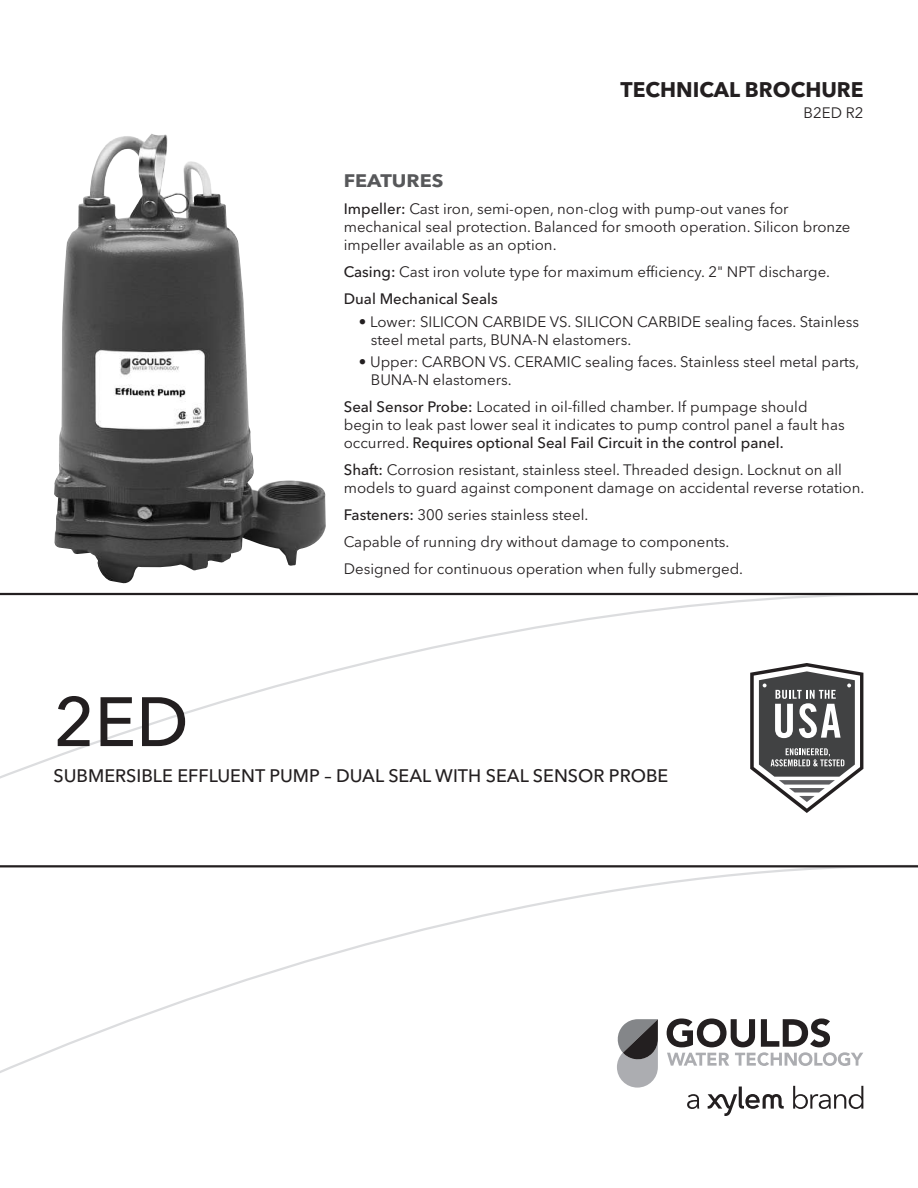
<style>
.page{position:relative;width:918px;height:1188px;background:#fff}
.page>*{position:absolute;margin:0;border:0;box-sizing:border-box;transform-origin:0 0}
.t1{font:500 69px "Avenir Next LT Pro";color:#231f20}
.t2{font:700 21px "Avenir Next LT Pro";color:#231f20}
.t3{font:500 18px "Avenir Next LT Pro";color:#231f20}
.t4{font:700 18px "Avenir Next LT Pro";color:#57585a;scale:1.1 1}
.t5{font:15px/18px "Avenir Next LT Pro";color:#231f20}
.s1{font-weight:500}
</style>
<div class="page">
<img style="left:54px;top:134px;width:272px;height:450px">
<svg style="left:0;top:592px;width:918px;height:481px"></svg>
<hr style="left:0;top:593px;width:918px;height:2px;background:#231f20">
<hr style="left:0;top:865px;width:918px;height:2px;background:#231f20">
<svg style="left:687px;top:1094px;width:12px;height:15px"></svg>
<svg style="left:793px;top:1086px;width:70px;height:23px"></svg>
<svg style="left:708px;top:1087px;width:76px;height:29px"></svg>
<svg style="left:667px;top:1018px;width:196px;height:48px"></svg>
<svg style="left:617px;top:1019px;width:41px;height:69px;background:#8c8c8e"></svg>
<svg style="left:750px;top:663px;width:113px;height:150px"></svg>
<h2 class="t2" style="left:621px;top:77px;width:244px">TECHNICAL BROCHURE</h2>
<p class="t5" style="left:804px;top:104px;width:61px">B2ED R2</p>
<p class="t4" style="left:344px;top:170px;width:92px">FEATURES</p>
<p class="t5" style="left:344px;top:200px;width:508px"><span class="s1">Impeller:</span> Cast iron, semi-open, non-clog with pump-out vanes for mechanical seal protection. Balanced for smooth operation. Silicon bronze impeller available as an option.</p>
<p class="t5" style="left:344px;top:258px;width:488px;line-height:27px"><span class="s1">Casing:</span> Cast iron volute type for maximum efficiency. 2" NPT discharge.<br><span class="s1">Dual Mechanical Seals</span></p>
<p class="t5" style="left:371px;top:312px;width:490px;text-indent:-12px">• Lower: SILICON CARBIDE VS. SILICON CARBIDE sealing faces. Stainless steel metal parts, BUNA-N elastomers.</p>
<p class="t5" style="left:371px;top:353px;width:490px;text-indent:-12px">• Upper: CARBON VS. CERAMIC sealing faces. Stainless steel metal parts,<br>BUNA-N elastomers.</p>
<p class="t5" style="left:344px;top:398px;width:502px"><span class="s1">Seal Sensor Probe:</span> Located in oil-filled chamber. If pumpage should begin to leak past lower seal it indicates to pump control panel a fault has occurred. <span class="s1">Requires optional Seal Fail Circuit in the control panel.</span></p>
<p class="t5" style="left:344px;top:461px;width:522px"><span class="s1">Shaft:</span> Corrosion resistant, stainless steel. Threaded design. Locknut on all models to guard against component damage on accidental reverse rotation.</p>
<p class="t5" style="left:344px;top:501px;width:401px;line-height:27px"><span class="s1">Fasteners:</span> 300 series stainless steel.<br>Capable of running dry without damage to components.<br>Designed for continuous operation when fully submerged.</p>
<h1 class="t1" style="left:54px;top:680px;width:137px">2ED</h1>
<p class="t3" style="left:54px;top:765px;width:616px">SUBMERSIBLE EFFLUENT PUMP – DUAL SEAL WITH SEAL SENSOR PROBE</p>
</div>
